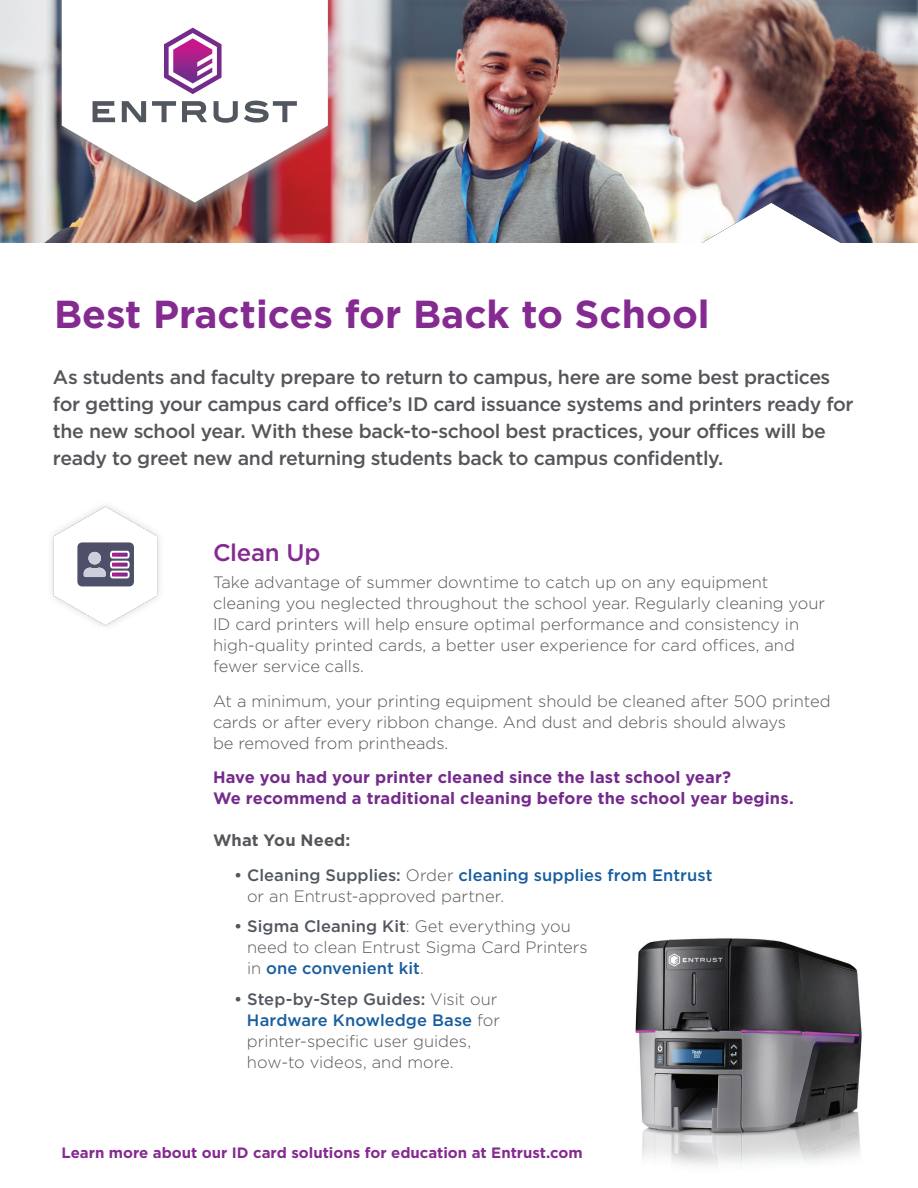
<style>
.page{position:relative;width:918px;height:1188px;background:#fff}
.page>*{position:absolute;margin:0;border:0;box-sizing:border-box;transform-origin:0 0}
.t1{font:700 39px "Gotham";color:#852a91}
.t2{font:500 24px "Gotham";letter-spacing:-.01em;color:#852a91}
.t3{font:500 19.5px/27px "Gotham";letter-spacing:-.02em;color:#54565a}
.t4{font:300 16.5px/21px "Gotham";color:#54565a}
.t5{font:300 16.5px/21px "Gotham";color:#57585a}
.t6{font:700 16.5px/21px "Gotham";letter-spacing:.005em;color:#742b8b}
.t7{font:700 16.5px "Gotham";letter-spacing:.005em;color:#54565a}
.t8{font:700 15px "Gotham";color:#852a91}
.s1{font-weight:500;color:#52575f}
.s2{font-weight:500;color:#175d9e}
</style>
<div class="page">
<img style="left:0;top:0;width:918px;height:243px">
<div style="left:54px;top:0;width:282px;height:217px;background:#96989a;opacity:.75"></div>
<svg style="left:62px;top:0;width:266px;height:202px"></svg>
<svg style="left:93px;top:101px;width:22px;height:21px"></svg>
<svg style="left:122px;top:101px;width:24px;height:21px"></svg>
<svg style="left:152px;top:101px;width:24px;height:21px"></svg>
<svg style="left:182px;top:101px;width:25px;height:21px"></svg>
<svg style="left:214px;top:101px;width:24px;height:22px"></svg>
<svg style="left:244px;top:100px;width:53px;height:23px"></svg>
<svg style="left:164px;top:28px;width:58px;height:66px"></svg>
<img style="left:635px;top:938px;width:227px;height:229px">
<img style="left:51px;top:506px;width:109px;height:121px">
<svg style="left:77px;top:542px;width:57px;height:44px;background:#79728c"></svg>
<h1 class="t1" style="left:54px;top:292px;width:657px">Best Practices for Back to School</h1>
<p class="t3" style="left:53px;top:363px;width:802px">As students and faculty prepare to return to campus, here are some best practices for getting your campus card office’s ID card issuance systems and printers ready for the new school year. With these back-to-school best practices, your offices will be ready to greet new and returning students back to campus confidently.</p>
<h2 class="t2" style="left:213px;top:539px;width:109px">Clean Up</h2>
<p class="t4" style="left:213px;top:572px;width:614px">Take advantage of summer downtime to catch up on any equipment cleaning you neglected throughout the school year. Regularly cleaning your ID card printers will help ensure optimal performance and consistency in high-quality printed cards, a better user experience for card offices, and fewer service calls.</p>
<p class="t4" style="left:213px;top:690px;width:619px">At a minimum, your printing equipment should be cleaned after 500 printed cards or after every ribbon change. And dust and debris should always<br>be removed from printheads.</p>
<p class="t6" style="left:213px;top:766px;width:582px">Have you had your printer cleaned since the last school year?<br>We recommend a traditional cleaning before the school year begins.</p>
<p class="t7" style="left:213px;top:831px;width:139px">What You Need:</p>
<p class="t5" style="left:247px;top:864px;width:467px;text-indent:-13px"><span class="s1">• Cleaning Supplies:</span> Order <span class="s2">cleaning supplies from Entrust </span>or an Entrust-approved partner.</p>
<p class="t5" style="left:247px;top:916px;width:342px;text-indent:-13px"><span class="s1">• Sigma Cleaning Kit</span>: Get everything you need to clean Entrust Sigma Card Printers in <span class="s2">one convenient kit</span>.</p>
<p class="t5" style="left:247px;top:989px;width:255px;text-indent:-13px"><span class="s1">• Step-by-Step Guides:</span> Visit our<br><span class="s2">Hardware Knowledge Base</span> for printer-specific user guides, how-to videos, and more.</p>
<p class="t8" style="left:62px;top:1144px;width:523px">Learn more about our ID card solutions for education at Entrust.com</p>
</div>
